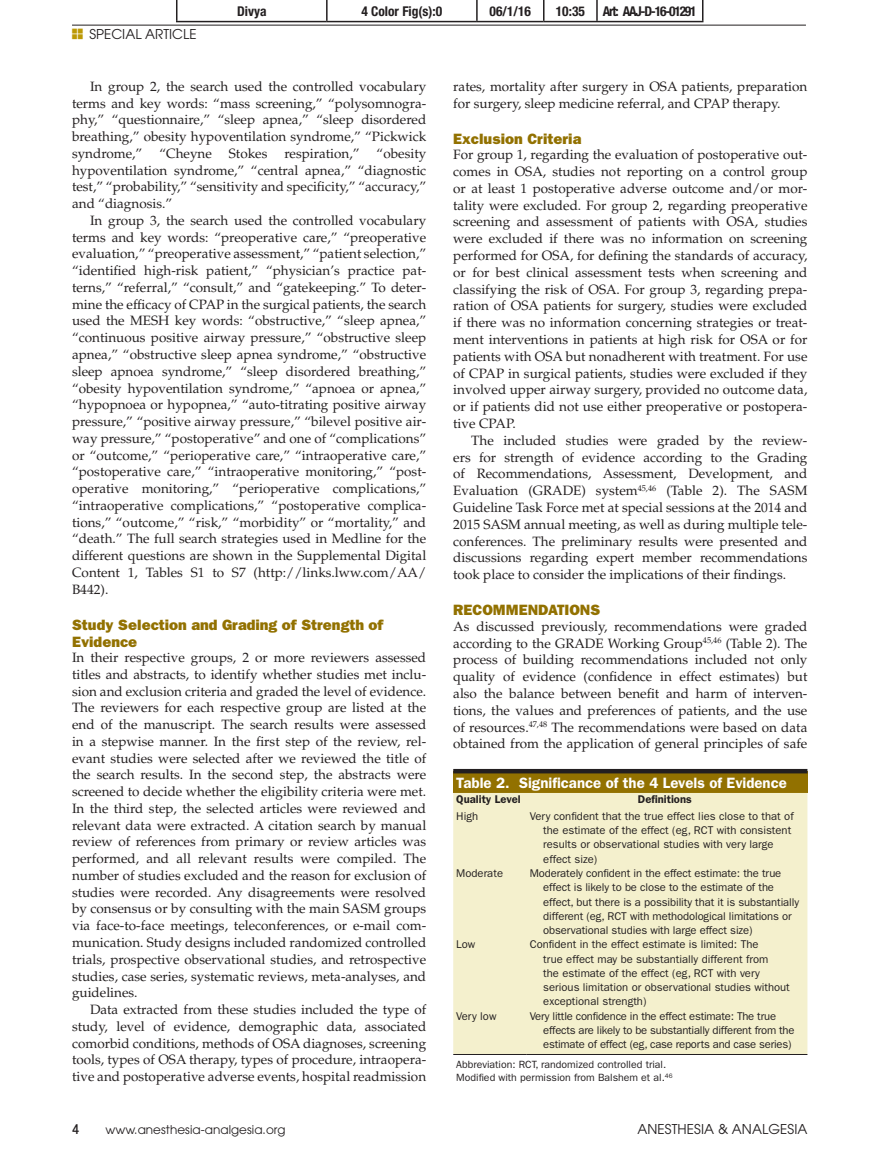
<style>
.page{position:relative;width:878px;height:1175px;background:#fff}
.page>*{position:absolute;margin:0;border:0;box-sizing:border-box;transform-origin:0 0}
.t1{font:15px/16.8px "ITC Franklin Gothic Std Hvy";color:#927100}
.t2{font:600 15px "ITC Franklin Gothic Std";color:#fff}
.t3{font:13.5px/16.8px "Palatino LT Std";color:#231f20;text-align:justify}
.t4{font:13.5px "Avant Garde";letter-spacing:.005em;color:#231f20}
.t5{font:700 condensed 13.5px "Helvetica Neue";color:#231f20}
.t6{font:700 condensed 13.5px "Helvetica Neue";letter-spacing:-.09em;color:#231f20}
.t7{font:500 condensed 13.5px "Avant Garde";color:#231f20}
.t8{font:12px "Avant Garde";letter-spacing:.005em;color:#231f20}
.t9{font:11.25px/14.2px "ITC Franklin Gothic Std";letter-spacing:-.01em;color:#231f20}
.t10{font:600 11.25px "ITC Franklin Gothic Std";color:#231f20}
.t11{font:10.5px/13.5px "ITC Franklin Gothic Std";color:#231f20}
</style>
<div class="page">
<hr style="left:72px;top:25px;width:734px;height:1px;background:#231f20">
<div style="left:453px;top:771px;width:354px;height:22px;background:#927100"></div>
<div style="left:453px;top:793px;width:354px;height:261px;background:#f4f0cd"></div>
<hr style="left:453px;top:1054px;width:73px;height:1px;background:#231f20">
<hr style="left:526px;top:1054px;width:281px;height:1px;background:#231f20">
<hr style="left:453px;top:769px;width:354px;height:4px;background:#231f20">
<hr style="left:176px;top:0;width:151px;height:1px;background:#231f20">
<svg style="left:176px;top:1px;width:1px;height:20px"></svg>
<hr style="left:327px;top:0;width:150px;height:1px;background:#231f20">
<svg style="left:326px;top:0;width:1px;height:21px"></svg>
<hr style="left:477px;top:0;width:66px;height:1px;background:#231f20">
<svg style="left:476px;top:0;width:1px;height:21px"></svg>
<hr style="left:543px;top:0;width:54px;height:1px;background:#231f20">
<svg style="left:543px;top:1px;width:1px;height:20px"></svg>
<hr style="left:597px;top:0;width:106px;height:1px;background:#231f20">
<svg style="left:596px;top:0;width:1px;height:21px"></svg>
<svg style="left:702px;top:1px;width:1px;height:20px"></svg>
<hr style="left:176px;top:21px;width:151px;height:1px;background:#231f20">
<hr style="left:327px;top:21px;width:150px;height:1px;background:#231f20">
<hr style="left:477px;top:21px;width:66px;height:1px;background:#231f20">
<hr style="left:543px;top:21px;width:54px;height:1px;background:#231f20">
<hr style="left:597px;top:21px;width:106px;height:1px;background:#231f20">
<p class="t4" style="left:89px;top:26px;width:74px">SPECIAL ARTICLE</p>
<p class="t5" style="left:237px;top:3px;width:31px">Divya</p>
<p class="t5" style="left:361px;top:3px;width:82px">4 Color Fig(s):0</p>
<p class="t5" style="left:489px;top:3px;width:43px">06/1/16</p>
<p class="t5" style="left:555px;top:3px;width:31px">10:35</p>
<p class="t6" style="left:603px;top:3px;width:95px">Art: AAJ-D-16-01291</p>
<p class="t3" style="left:72px;top:78px;width:356px;text-indent:18px">In group 2, the search used the controlled vocabulary terms and key words: “mass screening,” “polysomnogra&shy;phy,” “questionnaire,” “sleep apnea,” “sleep disordered breathing,” obesity hypoventilation syndrome,” “Pickwick syndrome,”</p>
<p class="t3" style="left:72px;top:145px;width:356px;text-indent:304px">“obesity hypoventilation syndrome,” “central apnea,” “diagnostic test,” “probability,” “sensitivity and specificity,” “accuracy,” and “diagnosis.”</p>
<p class="t3" style="left:72px;top:212px;width:356px;text-indent:18px">In group 3, the search used the controlled vocabulary terms and key words: “preoperative care,” “preoperative evaluation,” “preoperative assessment,” “patient selection,” “identified high-risk patient,” “physician’s practice pat&shy;terns,” “referral,” “consult,” and “gatekeeping.” To deter&shy;mine the efficacy of CPAP in the surgical patients, the search used the MESH key words: “obstructive,” “sleep apnea,” “continuous positive airway pressure,” “obstructive sleep apnea,” “obstructive sleep apnea syndrome,” “obstructive sleep apnoea syndrome,” “sleep disordered breathing,” “obesity hypoventilation syndrome,” “apnoea or apnea,” “hypopnoea or hypopnea,” “auto-titrating positive airway pressure,” “positive airway pressure,” “bilevel positive air&shy;way pressure,” “postoperative” and one of “complications” or “outcome,” “perioperative care,” “intraoperative care,” “postoperative care,” “intraoperative monitoring,” “post&shy;operative monitoring,” “perioperative complications,” “intraoperative complications,” “postoperative complica&shy;tions,” “outcome,” “risk,” “morbidity” or “mortality,” and “death.” The full search strategies used in Medline for the different questions are shown in the Supplemental Digital Content 1, Tables S1 to S7 (http://links.lww.com/AA/ B442).</p>
<p class="t1" style="left:72px;top:616px;width:313px">Study Selection and Grading of Strength of<br>Evidence</p>
<p class="t3" style="left:72px;top:649px;width:356px">In their respective groups, 2 or more reviewers assessed titles and abstracts, to identify whether studies met inclu&shy;sion and exclusion criteria and graded the level of evidence.<br>The reviewers for each respective group are listed at the end of the manuscript. The search results were assessed in a stepwise manner. In the first step of the review, rel&shy;evant studies were selected after we reviewed the title of the search results. In the second step, the abstracts were screened to decide whether the eligibility criteria were met.<br>In the third step, the selected articles were reviewed and relevant data were extracted. A citation search by manual review of references from primary or review articles was performed, and all relevant results were compiled. The number of studies excluded and the reason for exclusion of studies were recorded. Any disagreements were resolved by consensus or by consulting with the main SASM groups via face-to-face meetings, teleconferences, or e-mail com&shy;munication. Study designs included randomized controlled trials, prospective observational studies, and retrospective studies, case series, systematic reviews, meta-analyses, and guidelines.</p>
<p class="t3" style="left:72px;top:1001px;width:356px;text-indent:18px">Data extracted from these studies included the type of study, level of evidence, demographic data, associated comorbid conditions, methods of OSA diagnoses, screening tools, types of OSA therapy, types of procedure, intraopera&shy;tive and postoperative adverse events, hospital readmission</p>
<p class="t3" style="left:159px;top:145px;width:54px">“Cheyne</p>
<p class="t3" style="left:229px;top:145px;width:40px">Stokes</p>
<p class="t3" style="left:284px;top:145px;width:77px">respiration,”</p>
<p class="t3" style="left:453px;top:78px;width:356px">rates, mortality after surgery in OSA patients, preparation for surgery, sleep medicine referral, and CPAP therapy.</p>
<p class="t1" style="left:453px;top:130px;width:130px">Exclusion Criteria</p>
<p class="t3" style="left:453px;top:146px;width:356px">For group 1, regarding the evaluation of postoperative out&shy;comes in OSA, studies not reporting on a control group or at least 1 postoperative adverse outcome and/or mor&shy;tality were excluded. For group 2, regarding preoperative screening and assessment of patients with OSA, studies were excluded if there was no information on screening performed for OSA, for defining the standards of accuracy, or for best clinical assessment tests when screening and classifying the risk of OSA. For group 3, regarding prepa&shy;ration of OSA patients for surgery, studies were excluded if there was no information concerning strategies or treat&shy;ment interventions in patients at high risk for OSA or for patients with OSA but nonadherent with treatment. For use of CPAP in surgical patients, studies were excluded if they involved upper airway surgery, provided no outcome data, or if patients did not use either preoperative or postopera&shy;tive CPAP.</p>
<p class="t3" style="left:453px;top:432px;width:356px;text-indent:18px">The included studies were graded by the review&shy;ers for strength of evidence according to the Grading of Recommendations, Assessment, Development, and Evaluation (GRADE) system<sup>45,46</sup> (Table 2). The SASM Guideline Task Force met at special sessions at the 2014 and 2015 SASM annual meeting, as well as during multiple tele&shy;conferences. The preliminary results were presented and discussions regarding expert member recommendations took place to consider the implications of their findings.</p>
<p class="t1" style="left:453px;top:602px;width:148px">RECOMMENDATIONS</p>
<p class="t3" style="left:453px;top:618px;width:356px">As discussed previously, recommendations were graded according to the GRADE Working Group<sup>45,46</sup> (Table 2). The process of building recommendations included not only quality of evidence (confidence in effect estimates) but also the balance between benefit and harm of interven&shy;tions, the values and preferences of patients, and the use of resources.<sup>47,48</sup> The recommendations were based on data obtained from the application of general principles of safe</p>
<p class="t2" style="left:456px;top:774px;width:332px">Table 2. Significance of the 4 Levels of Evidence</p>
<p class="t10" style="left:456px;top:793px;width:66px">Quality Level</p>
<p class="t10" style="left:638px;top:793px;width:55px">Definitions</p>
<p class="t9" style="left:456px;top:809px;width:23px">High</p>
<p class="t9" style="left:543px;top:809px;width:252px;text-indent:-14px">Very confident that the true effect lies close to that of the estimate of the effect (eg, RCT with consistent results or observational studies with very large effect size)</p>
<p class="t9" style="left:456px;top:866px;width:48px">Moderate</p>
<p class="t9" style="left:543px;top:866px;width:257px;text-indent:-14px">Moderately confident in the effect estimate: the true effect is likely to be close to the estimate of the effect, but there is a possibility that it is substantially different (eg, RCT with methodological limitations or observational studies with large effect size)</p>
<p class="t9" style="left:456px;top:937px;width:21px">Low</p>
<p class="t9" style="left:543px;top:937px;width:248px;text-indent:-14px">Confident in the effect estimate is limited: The<br>true effect may be substantially different from<br>the estimate of the effect (eg, RCT with very serious limitation or observational studies without exceptional strength)</p>
<p class="t9" style="left:456px;top:1008px;width:42px">Very low</p>
<p class="t9" style="left:543px;top:1008px;width:253px;text-indent:-14px">Very little confidence in the effect estimate: The true effects are likely to be substantially different from the estimate of effect (eg, case reports and case series)</p>
<p class="t11" style="left:456px;top:1057px;width:218px">Abbreviation: RCT, randomized controlled trial.<br>Modified with permission from Balshem et al.<sup>46</sup></p>
<p class="t7" style="left:72px;top:1121px;width:9px">4</p>
<p class="t8" style="left:105px;top:1123px;width:182px">www.anesthesia-analgesia.org</p>
<p class="t4" style="left:637px;top:1121px;width:106px">an esthesia &amp; ana</p>
<p class="t4" style="left:762px;top:1121px;width:46px">lgesia</p>
</div>
